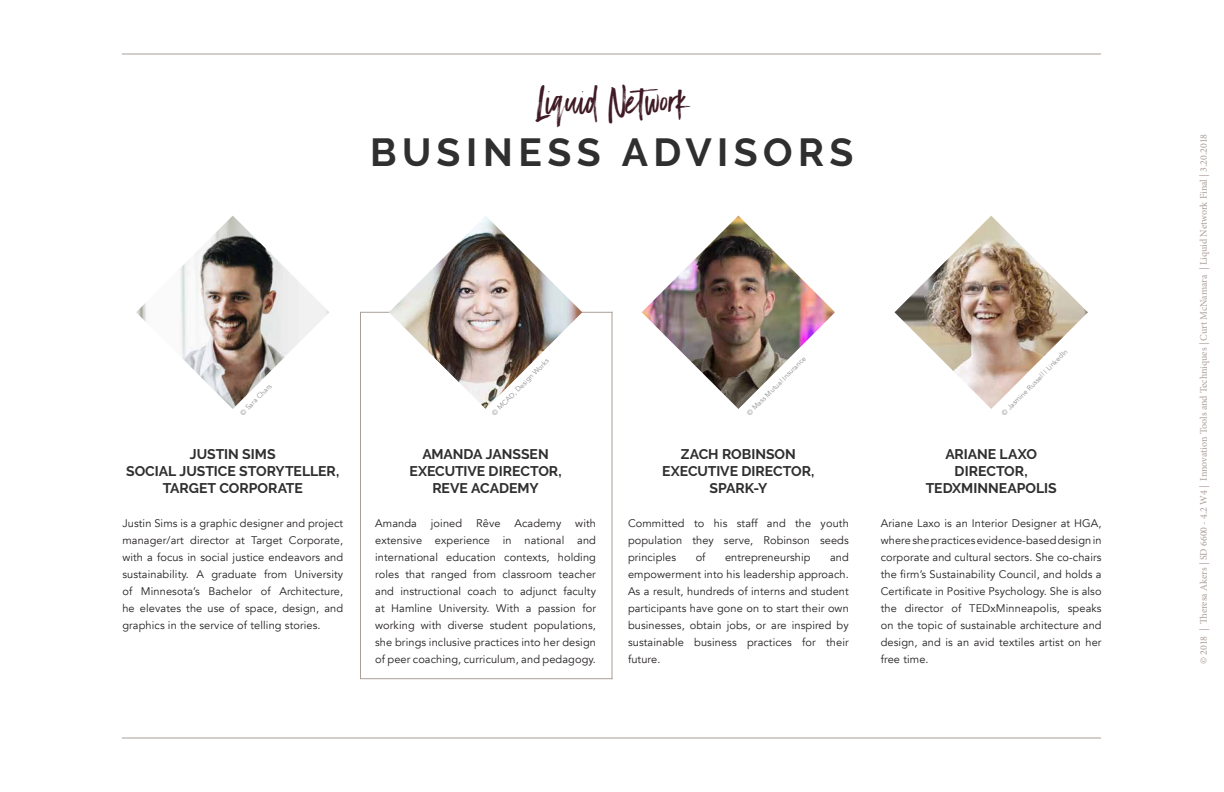
<style>
.page{position:relative;width:1224px;height:792px;background:#fff}
.page>*{position:absolute;margin:0;border:0;box-sizing:border-box;transform-origin:0 0}
.t1{font:700 39px "Raleway";letter-spacing:.14em;color:#2f2f2f}
.t2{font:35px "Black Diamond";color:#401b26}
.t3{font:700 14px/16.8px "Raleway";letter-spacing:-.005em;color:#2f2f2f;text-align:center}
.t4{font:11px/17px "Avenir";letter-spacing:.01em;color:#231f20;text-align:justify}
.t5{font:10px "Minion Pro";color:#ab9e99}
.t6{font:7px "Avenir";color:#8f8f8f}
</style>
<div class="page">
<hr style="left:361px;top:312px;width:251px;height:1px;background:#ab9e99">
<hr style="left:360px;top:312px;width:1px;height:367px;background:#ab9e99">
<hr style="left:612px;top:312px;width:1px;height:367px;background:#ab9e99">
<hr style="left:361px;top:678px;width:251px;height:1px;background:#ab9e99">
<img style="left:136px;top:216px;width:193px;height:193px">
<img style="left:389px;top:216px;width:193px;height:193px">
<img style="left:642px;top:216px;width:193px;height:193px">
<img style="left:895px;top:216px;width:193px;height:193px">
<hr style="left:122px;top:738px;width:979px;height:1px;background:#ab9e99">
<hr style="left:122px;top:54px;width:979px;height:1px;background:#ab9e99">
<h2 class="t2" style="left:536px;top:79px;width:153px">Liquid Network</h2>
<h1 class="t1" style="left:370px;top:130px;width:485px">BUSINESS ADVISORS</h1>
<p class="t6" style="left:238px;top:411px;width:43px;rotate:-45deg">© Sara Chars</p>
<p class="t3" style="left:126px;top:446px;width:215px">JUSTIN SIMS<br>SOCIAL JUSTICE STORYTELLER,<br>TARGET CORPORATE</p>
<p class="t4" style="left:122px;top:515px;width:222px">Justin Sims is a graphic designer and project manager/art director at Target Corporate, with a focus in social justice endeavors and sustainability. A graduate from University of Minnesota’s Bachelor of Architecture, he elevates the use of space, design, and graphics in the service of telling stories.</p>
<p class="t6" style="left:490px;top:411px;width:79px;rotate:-45deg">© MCAD, Design Works</p>
<p class="t3" style="left:409px;top:446px;width:154px">AMANDA JANSSEN<br>EXECUTIVE DIRECTOR,<br>REVE ACADEMY</p>
<p class="t4" style="left:375px;top:514px;width:43px">Amanda</p>
<p class="t4" style="left:431px;top:514px;width:33px">joined</p>
<p class="t4" style="left:476px;top:514px;width:26px">Rêve</p>
<p class="t4" style="left:515px;top:514px;width:48px">Academy</p>
<p class="t4" style="left:375px;top:514px;width:222px;text-indent:200px">with extensive experience in national and international education contexts, holding roles that ranged from classroom teacher and instructional coach to adjunct faculty at Hamline University. With a passion for working with diverse student populations, she brings inclusive practices into her design of peer coaching, curriculum, and pedagogy.</p>
<p class="t6" style="left:745px;top:411px;width:82px;rotate:-45deg">© Mass Mutual Insurance</p>
<p class="t3" style="left:662px;top:446px;width:154px">ZACH ROBINSON<br>EXECUTIVE DIRECTOR,<br>SPARK-Y</p>
<p class="t4" style="left:628px;top:515px;width:222px">Committed to his staff and the youth population they serve, Robinson seeds principles</p>
<p class="t4" style="left:696px;top:549px;width:11px">of</p>
<p class="t4" style="left:725px;top:549px;width:87px">entrepreneurship</p>
<p class="t4" style="left:628px;top:549px;width:222px;text-indent:202px">and empowerment into his leadership approach.<br>As a result, hundreds of interns and student participants have gone on to start their own businesses, obtain jobs, or are inspired by sustainable business practices for their future.</p>
<p class="t6" style="left:1000px;top:411px;width:91px;rotate:-45deg">© Jasmine Russell | LinkedIn</p>
<p class="t3" style="left:926px;top:446px;width:132px">ARIANE LAXO<br>DIRECTOR,<br>TEDXMINNEAPOLIS</p>
<p class="t4" style="left:881px;top:514px;width:222px">Ariane Laxo is an Interior Designer at HGA, where she practices evidence-based design in corporate and cultural sectors. She co-chairs the firm’s Sustainability Council, and holds a Certificate in Positive Psychology. She is also the director of TEDxMinneapolis, speaks on the topic of sustainable architecture and design, and is an avid textiles artist on her free time.</p>
<p class="t5" style="left:1197px;top:664px;width:532px;rotate:-90deg">© 2018 | Theresa Akers | SD 6600 - 4.2 W4 | Innovation Tools and Techniques | Curt McNamara | Liquid Network Final | 3.20.2018</p>
</div>
